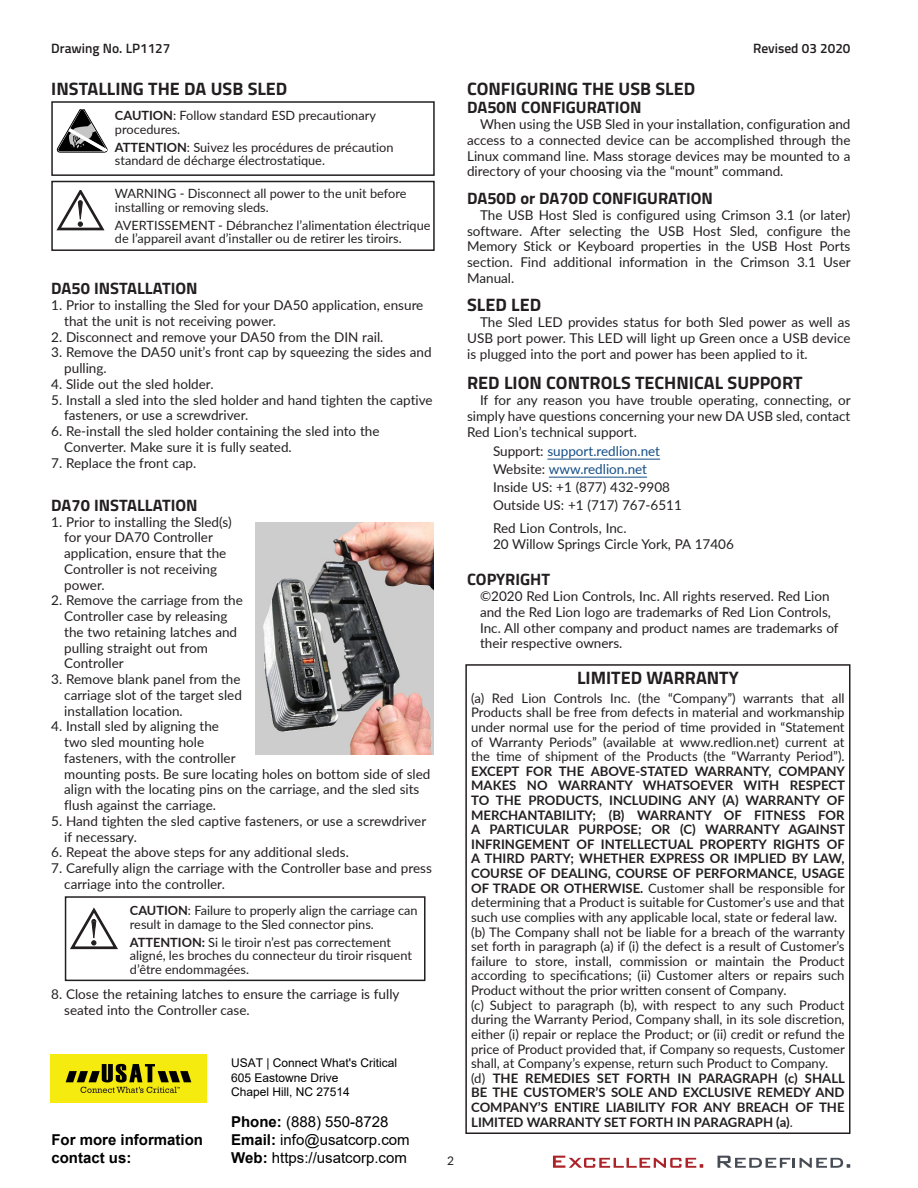
<style>
.page{position:relative;width:918px;height:1188px;background:#fff}
.page>*{position:absolute;margin:0;border:0;box-sizing:border-box;transform-origin:0 0}
.Heading_1{font:700 18px "Titillium";color:#231f20}
.Heading_2{font:700 16.5px "Titillium";color:#231f20}
.t1{font:15px/18px "Arial";color:#000}
.t2{font:700 15px/18px "Arial";color:#000}
.Body_Text{font:13.5px/15.8px "Lato";color:#231f20}
.Spec___Text_a{font:13.5px/15.8px "Lato";color:#231f20}
.Body_Text_B{font:13.5px "Lato";color:#231f20}
.Body_Text_B-2{font:13.5px "Lato";color:#144d86}
.t3{font:600 13.5px "Titillium";color:#231f20}
.Limited_Warranty{font:13.2px/14.5px "Lato";color:#231f20;text-align:justify}
.Limited_Warranty-2{font:700 13.2px/14.5px "Lato";color:#231f20;text-align:justify}
.Warning{font:12.75px/13.5px "Lato";color:#231f20}
.t4{font:12px/14.4px "Arial";color:#000}
.t5{font:12px "Lato";color:#231f20}
.s1{color:#231f20}
.s2{font-weight:700}
.s3{font-weight:400}
</style>
<div class="page">
<svg style="left:553px;top:1156px;width:150px;height:12px"></svg>
<svg style="left:718px;top:1156px;width:132px;height:12px"></svg>
<hr style="left:547px;top:459px;width:113px;height:1px;background:#144d86">
<hr style="left:549px;top:477px;width:98px;height:1px;background:#144d86">
<div style="left:51px;top:101px;width:384px;height:75px;border:2px solid #231f20"></div>
<svg style="left:57px;top:110px;width:50px;height:42px"></svg>
<div style="left:51px;top:181px;width:384px;height:70px;border:2px solid #231f20"></div>
<svg style="left:56px;top:190px;width:49px;height:41px"></svg>
<img style="left:255px;top:522px;width:178px;height:232px">
<div style="left:65px;top:896px;width:361px;height:85px;border:2px solid #231f20"></div>
<svg style="left:70px;top:908px;width:48px;height:42px"></svg>
<div style="left:465px;top:664px;width:385px;height:470px;border:2px solid #231f20"></div>
<img style="left:50px;top:1054px;width:156px;height:49px">
<p class="t3" style="left:51px;top:38px;width:121px">Drawing No. LP1127</p>
<p class="t3" style="left:753px;top:38px;width:99px">Revised 03 2020</p>
<p class="Heading_1" style="left:51px;top:74px;width:238px">INSTALLING THE DA USB SLED</p>
<p class="Heading_1" style="left:467px;top:74px;width:230px">CONFIGURING THE USB SLED</p>
<p class="Heading_2" style="left:467px;top:95px;width:176px">DA50N CONFIGURATION</p>
<p class="Body_Text" style="left:467px;top:116px;width:385px;text-align:justify;text-indent:13px">When using the USB Sled in your installation, configuration and access to a connected device can be accomplished through the Linux command line. Mass storage devices may be mounted to a directory of your choosing via the “mount” command.</p>
<p class="Heading_2" style="left:467px;top:186px;width:247px">DA50D or DA70D CONFIGURATION</p>
<p class="Body_Text" style="left:467px;top:206px;width:385px;text-align:justify;text-indent:13px">The USB Host Sled is configured using Crimson 3.1 (or later) software. After selecting the USB Host Sled, configure the Memory Stick or Keyboard properties in the USB Host Ports section. Find additional information in the Crimson 3.1 User Manual.</p>
<p class="Heading_1" style="left:467px;top:291px;width:76px">SLED LED</p>
<p class="Body_Text" style="left:467px;top:314px;width:385px;text-align:justify;text-indent:13px">The Sled LED provides status for both Sled power as well as USB port power. This LED will light up Green once a USB device is plugged into the port and power has been applied to it.</p>
<p class="Heading_1" style="left:467px;top:369px;width:337px">RED LION CONTROLS TECHNICAL SUPPORT</p>
<p class="Body_Text" style="left:467px;top:392px;width:385px;text-align:justify;text-indent:13px">If for any reason you have trouble operating, connecting, or simply have questions concerning your new DA USB sled, contact Red Lion’s technical support.</p>
<p class="Body_Text_B-2" style="left:493px;top:441px;width:169px"><span class="s1">Support:</span> support.redlion.net</p>
<p class="Body_Text_B-2" style="left:493px;top:459px;width:156px"><span class="s1">Website:</span> www.redlion.net</p>
<p class="Body_Text_B" style="left:493px;top:477px;width:179px">Inside US: +1 (877) 432-9908</p>
<p class="Body_Text_B" style="left:493px;top:495px;width:190px">Outside US: +1 (717) 767-6511</p>
<p class="Body_Text_B" style="left:493px;top:519px;width:135px">Red Lion Controls, Inc.</p>
<p class="Body_Text_B" style="left:493px;top:534px;width:242px">20 Willow Springs Circle York, PA 17406</p>
<p class="Heading_2" style="left:467px;top:567px;width:85px">COPYRIGHT</p>
<p class="Spec___Text_a" style="left:480px;top:588px;width:360px">©2020 Red Lion Controls, Inc. All rights reserved. Red Lion and the Red Lion logo are trademarks of Red Lion Controls, Inc. All other company and product names are trademarks of their respective owners.</p>
<p class="Warning" style="left:115px;top:109px;width:262px"><span class="s2">CAUTION</span>: Follow standard ESD precautionary procedures.</p>
<p class="Warning" style="left:115px;top:140px;width:280px"><span class="s2">ATTENTION</span>: Suivez les procédures de précaution standard de décharge électrostatique.</p>
<p class="Warning" style="left:115px;top:187px;width:293px">WARNING - Disconnect all power to the unit before installing or removing sleds.</p>
<p class="Warning" style="left:115px;top:218px;width:317px">AVERTISSEMENT - Débranchez l’alimentation électrique de l’appareil avant d’installer ou de retirer les tiroirs.</p>
<p class="Heading_2" style="left:51px;top:276px;width:148px">DA50 INSTALLATION</p>
<p class="Body_Text" style="left:64px;top:297px;width:361px;text-indent:-13px">1. Prior to installing the Sled for your DA50 application, ensure that the unit is not receiving power.</p>
<p class="Body_Text" style="left:51px;top:328px;width:334px">2. Disconnect and remove your DA50 from the DIN rail.</p>
<p class="Body_Text" style="left:64px;top:344px;width:369px;text-indent:-13px">3. Remove the DA50 unit’s front cap by squeezing the sides and pulling.</p>
<p class="Body_Text" style="left:51px;top:376px;width:164px">4. Slide out the sled holder.</p>
<p class="Body_Text" style="left:64px;top:391px;width:370px;text-indent:-13px">5. Install a sled into the sled holder and hand tighten the captive fasteners, or use a screwdriver.</p>
<p class="Body_Text" style="left:64px;top:423px;width:317px;text-indent:-13px">6. Re-install the sled holder containing the sled into the<br>Converter. Make sure it is fully seated.</p>
<p class="Body_Text" style="left:51px;top:454px;width:146px">7. Replace the front cap.</p>
<p class="Heading_2" style="left:51px;top:492px;width:148px">DA70 INSTALLATION</p>
<p class="Body_Text" style="left:64px;top:513px;width:169px;text-indent:-13px">1. Prior to installing the Sled(s) for your DA70 Controller application, ensure that the<br>Controller is not receiving power.</p>
<p class="Body_Text" style="left:64px;top:592px;width:180px;text-indent:-13px">2. Remove the carriage from the<br>Controller case by releasing the two retaining latches and pulling straight out from<br>Controller</p>
<p class="Body_Text" style="left:64px;top:671px;width:179px;text-align:justify;text-indent:-13px">3. Remove blank panel from the carriage slot of the target sled installation location.</p>
<p class="Body_Text" style="left:64px;top:718px;width:368px;text-indent:-13px">4. Install sled by aligning the<br>two sled mounting hole<br>fasteners, with the controller<br>mounting posts. Be sure locating holes on bottom side of sled align with the locating pins on the carriage, and the sled sits flush against the carriage.</p>
<p class="Body_Text" style="left:64px;top:813px;width:364px;text-indent:-13px">5. Hand tighten the sled captive fasteners, or use a screwdriver if necessary.</p>
<p class="Body_Text" style="left:51px;top:844px;width:299px">6. Repeat the above steps for any additional sleds.</p>
<p class="Body_Text" style="left:64px;top:860px;width:369px;text-indent:-13px">7. Carefully align the carriage with the Controller base and press carriage into the controller.</p>
<p class="Heading_1" style="left:577px;top:663px;width:163px">LIMITED WARRANTY</p>
<p class="Limited_Warranty" style="left:471px;top:690px;width:375px">(a) Red Lion Controls Inc. (the “Company”) warrants that all Products shall be free from defects in material and workmanship under normal use for the period of time provided in “Statement of Warranty Periods” (available at www.redlion.net) current at the time of shipment of the Products (the “Warranty Period”).<br><span class="s2">EXCEPT FOR THE ABOVE-STATED WARRANTY, COMPANY MAKES NO WARRANTY WHATSOEVER WITH RESPECT TO THE PRODUCTS, INCLUDING ANY (A) WARRANTY OF MERCHANTABILITY; (B) WARRANTY OF FITNESS FOR A PARTICULAR PURPOSE; OR (C) WARRANTY AGAINST INFRINGEMENT OF INTELLECTUAL PROPERTY RIGHTS OF A THIRD PARTY; WHETHER EXPRESS OR IMPLIED BY LAW, COURSE OF DEALING, COURSE OF PERFORMANCE, USAGE OF TRADE OR OTHERWISE.</span> Customer shall be responsible for determining that a Product is suitable for Customer’s use and that such use complies with any applicable local, state or federal law.</p>
<p class="Limited_Warranty" style="left:471px;top:924px;width:375px">(b) The Company shall not be liable for a breach of the warranty set forth in paragraph (a) if (i) the defect is a result of Customer’s failure to store, install, commission or maintain the Product according to specifications; (ii) Customer alters or repairs such Product without the prior written consent of Company.</p>
<p class="Limited_Warranty" style="left:471px;top:997px;width:375px">(c) Subject to paragraph (b), with respect to any such Product during the Warranty Period, Company shall, in its sole discretion, either (i) repair or replace the Product; or (ii) credit or refund the price of Product provided that, if Company so requests, Customer shall, at Company’s expense, return such Product to Company.</p>
<p class="Limited_Warranty-2" style="left:471px;top:1070px;width:375px"><span class="s3">(d)</span> THE REMEDIES SET FORTH IN PARAGRAPH (c) SHALL BE THE CUSTOMER’S SOLE AND EXCLUSIVE REMEDY AND COMPANY’S ENTIRE LIABILITY FOR ANY BREACH OF THE LIMITED WARRANTY SET FORTH IN PARAGRAPH (a)<span class="s3">.</span></p>
<p class="Warning" style="left:130px;top:904px;width:289px"><span class="s2">CAUTION</span>: Failure to properly align the carriage can result in damage to the Sled connector pins.</p>
<p class="Warning" style="left:130px;top:935px;width:284px"><span class="s2">ATTENTION:</span> Si le tiroir n’est pas correctement aligné, les broches du connecteur du tiroir risquent d’être endommagées.</p>
<p class="Body_Text" style="left:64px;top:986px;width:337px;text-indent:-13px">8. Close the retaining latches to ensure the carriage is fully seated into the Controller case.</p>
<p class="t4" style="left:231px;top:1056px;width:168px">USAT | Connect What's Critical<br>605 Eastowne Drive<br>Chapel Hill, NC 27514</p>
<p class="t1" style="left:231px;top:1113px;width:180px"><span class="s2">Phone:</span> (888) 550-8728<br><span class="s2">Email:</span> info@usatcorp.com<br><span class="s2">Web:</span> https://usatcorp.com</p>
<p class="t2" style="left:51px;top:1131px;width:153px">For more information contact us:</p>
<p class="t5" style="left:447px;top:1152px;width:8px">2</p>
</div>
